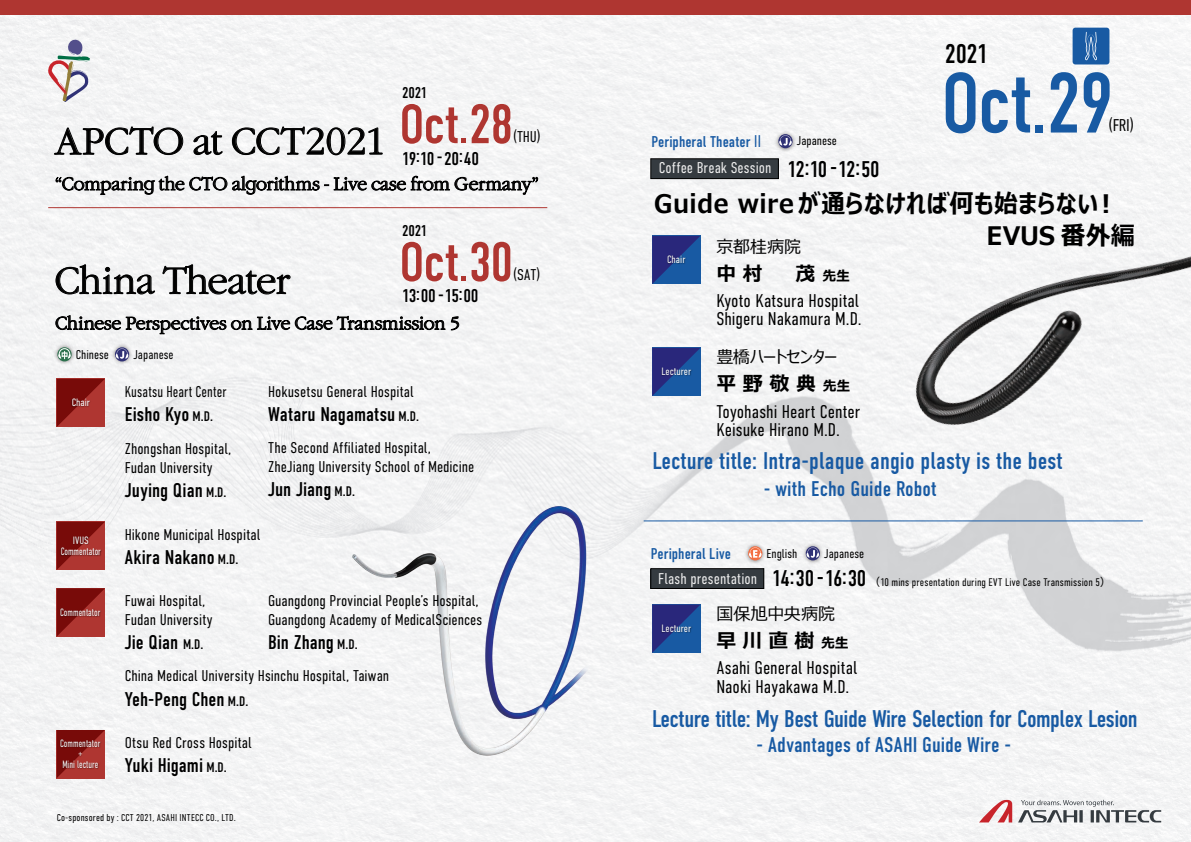
<style>
.page{position:relative;width:1191px;height:842px;background:#fff}
.page>*{position:absolute;margin:0;border:0;box-sizing:border-box;transform-origin:0 0}
.t1{font:85px "DIN Condensed";color:#185aa3}
.t2{font:55.3px "DIN Condensed";letter-spacing:-.025em;color:#af3631}
.t3{font:34px "ASAHI Garamond";letter-spacing:-.02em;color:#000}
.t4{font:26.9px "DIN Condensed";color:#000}
.t5{font:700 25.5px/31.2px "Meiryo UI";letter-spacing:.015em;color:#000;scale:.93 1}
.t6{font:24.1px "DIN Condensed";letter-spacing:-.015em;color:#185aa3}
.t7{font:24.1px "DIN Condensed";letter-spacing:.005em;color:#185aa3}
.t8{font:22.7px "DIN Condensed";letter-spacing:-.06em;color:#000}
.t9{font:21.3px "DIN Condensed";letter-spacing:.005em;color:#185aa3}
.t10{font:19.8px "DIN Condensed";color:#000}
.t11{font:700 19.8px "Meiryo UI";letter-spacing:.32em;color:#000}
.t12{font:300 18.4px/18.4px "DIN Condensed";color:#000}
.t13{font:18.4px "DIN Condensed";letter-spacing:-.035em;color:#000}
.t14{font:17px "Meiryo UI";letter-spacing:-.015em;color:#000}
.t15{font:300 17px "DIN Condensed";color:#000}
.t16{font:16.3px "ASAHI Garamond";color:#000}
.t17{font:300 15.6px/18.4px "DIN Condensed";color:#000}
.t18{font:300 15.6px/25.1px "DIN Condensed";letter-spacing:.005em;color:#ededed}
.t19{font:300 15.6px "DIN Condensed";color:#000;scale:.9 1}
.t20{font:15.6px "DIN Condensed";letter-spacing:-.01em;color:#000}
.t21{font:700 13.9px "Meiryo UI";color:#000}
.t22{font:300 12.8px "DIN Condensed";color:#000}
.t23{font:300 11px "DIN Condensed";letter-spacing:.01em;color:#000}
.t24{font:300 10.6px/11.3px "DIN Condensed";color:#fff;text-align:center}
.t25{font:300 10.6px/10.6px "DIN Condensed";color:#fff;text-align:center;scale:.85 1}
.t26{font:300 9.9px "DIN Condensed";letter-spacing:.02em;color:#000}
.s1{font-weight:300}
.s2{font-size:13.9px}
.s3{font-weight:400;color:#185aa3}
.s4{font-family:"Koz Go Pr 6 N";font-weight:400;color:#185aa3}
.s5{font-size:19.8px}
.s6{font-weight:400;font-size:22.7px;color:#000}
.s7{font-family:"Meiryo UI";font-weight:400}
</style>
<div class="page">
<img style="left:0;top:14px;width:1191px;height:828px">
<img style="left:327px;top:486px;width:268px;height:271px">
<svg style="left:57px;top:379px;width:48px;height:48px;background:#93201d"></svg>
<img style="left:70px;top:395px;width:22px;height:16px">
<svg style="left:57px;top:522px;width:48px;height:48px"></svg>
<img style="left:59px;top:533px;width:44px;height:26px">
<svg style="left:57px;top:588px;width:48px;height:48px;background:#93201d"></svg>
<img style="left:58px;top:605px;width:45px;height:15px">
<svg style="left:57px;top:730px;width:48px;height:48px"></svg>
<img style="left:58px;top:736px;width:45px;height:36px">
<hr style="left:48px;top:207px;width:499px;height:1px;background:#af3631">
<div style="left:0;top:0;width:595px;height:14px;background:#af3631"></div>
<svg style="left:48px;top:39px;width:42px;height:63px"></svg>
<svg style="left:54px;top:126px;width:129px;height:29px"></svg>
<svg style="left:193px;top:131px;width:30px;height:24px"></svg>
<svg style="left:232px;top:126px;width:151px;height:29px"></svg>
<svg style="left:56px;top:176px;width:482px;height:29px"></svg>
<svg style="left:56px;top:264px;width:99px;height:30px"></svg>
<svg style="left:162px;top:264px;width:128px;height:30px"></svg>
<svg style="left:451px;top:314px;width:8px;height:16px"></svg>
<img style="left:52px;top:342px;width:25px;height:25px">
<div style="left:57px;top:347px;width:15px;height:14px;background:#2c714d;border-radius:50%"></div>
<img style="left:109px;top:359px;width:26px;height:8px">
<div style="left:115px;top:347px;width:14px;height:14px;background:#303276;border-radius:50%"></div>
<svg style="left:55px;top:315px;width:390px;height:44px"></svg>
<img style="left:850px;top:133px;width:341px;height:328px">
<svg style="left:1018px;top:800px;width:143px;height:22px"></svg>
<svg style="left:979px;top:800px;width:33px;height:22px"></svg>
<div style="left:1072px;top:28px;width:37px;height:36px;background:#185aa3;border-radius:3px"></div>
<svg style="left:1085px;top:32px;width:12px;height:28px"></svg>
<svg style="left:652px;top:604px;width:48px;height:49px;background:#20408f"></svg>
<img style="left:659px;top:621px;width:34px;height:16px">
<div style="left:651px;top:569px;width:113px;height:19px;background:#353b40"></div>
<div style="left:650px;top:568px;width:114px;height:21px;border:1px solid #000"></div>
<img style="left:742px;top:541px;width:26px;height:25px">
<div style="left:748px;top:546px;width:14px;height:14px;background:#f36f42;border-radius:50%"></div>
<svg style="left:748px;top:547px;width:14px;height:11px"></svg>
<img style="left:800px;top:541px;width:25px;height:25px">
<div style="left:805px;top:546px;width:15px;height:14px;background:#303276;border-radius:50%"></div>
<svg style="left:806px;top:547px;width:13px;height:11px"></svg>
<svg style="left:652px;top:236px;width:48px;height:48px;background:#20408e"></svg>
<img style="left:665px;top:253px;width:22px;height:15px">
<svg style="left:652px;top:348px;width:48px;height:48px;background:#20408f"></svg>
<img style="left:659px;top:364px;width:34px;height:16px">
<div style="left:651px;top:159px;width:127px;height:20px;background:#353b40"></div>
<div style="left:650px;top:158px;width:128px;height:21px;border:1px solid #000"></div>
<img style="left:773px;top:129px;width:25px;height:25px">
<div style="left:778px;top:134px;width:14px;height:14px;background:#303276;border-radius:50%"></div>
<svg style="left:779px;top:135px;width:13px;height:11px"></svg>
<div style="left:595px;top:0;width:596px;height:14px;background:#af3631"></div>
<hr style="left:643px;top:521px;width:499px;height:1px;background:#185aa3">
<p class="t20" style="left:402px;top:84px;width:27px">2021</p>
<h2 class="t2" style="left:399px;top:93px;width:116px">Oct<span class="s1">.</span>28</h2>
<h3 class="t3" style="left:55px;top:125px;width:333px">APCTO at CCT2021</h3>
<p class="t16" style="left:55px;top:176px;width:485px">"Comparing the CTO algorithms - Live case from Germany~</p>
<p class="t17" style="left:513px;top:127px;width:29px">(THU)</p>
<p class="t13" style="left:402px;top:148px;width:79px">19:10 -20:40</p>
<p class="t20" style="left:402px;top:222px;width:27px">2021</p>
<h2 class="t2" style="left:399px;top:231px;width:116px">Oct<span class="s1">.</span>30</h2>
<h3 class="t3" style="left:55px;top:265px;width:237px">China Theater</h3>
<p class="t16" style="left:55px;top:316px;width:407px">Chinese Perspectives on Live Case Transmission 5</p>
<p class="t22" style="left:76px;top:347px;width:35px">Chinese</p>
<p class="t22" style="left:133px;top:347px;width:42px">Japanese</p>
<p class="t17" style="left:513px;top:265px;width:29px">(SAT)</p>
<p class="t13" style="left:402px;top:286px;width:78px">13:00 -15:00</p>
<p class="t24" style="left:72px;top:397px;width:20px">Chair</p>
<p class="t24" style="left:61px;top:534px;width:42px">IVUS<br>Commentator</p>
<p class="t25" style="left:60px;top:607px;width:49px">Commentator</p>
<p class="t25" style="left:60px;top:738px;width:49px">Commentator +<br>Mini lecture</p>
<p class="t19" style="left:125px;top:383px;width:114px">Kusatsu Heart Center</p>
<p class="t10" style="left:125px;top:403px;width:90px">Eisho Kyo <span class="s2">M.D.</span></p>
<p class="t17" style="left:125px;top:440px;width:108px">Zhongshan Hospital,<br>Fudan University</p>
<p class="t10" style="left:125px;top:479px;width:103px">Juying Qian <span class="s2">M.D.</span></p>
<p class="t17" style="left:268px;top:382px;width:147px">Hokusetsu General Hospital</p>
<p class="t10" style="left:268px;top:403px;width:152px">Wataru Nagamatsu <span class="s2">M.D.</span></p>
<p class="t17" style="left:268px;top:439px;width:208px">The Second Affiliated Hospital,<br>ZheJiang University School of Medicine</p>
<p class="t10" style="left:268px;top:478px;width:88px">Jun Jiang <span class="s2">M.D.</span></p>
<p class="t17" style="left:125px;top:525px;width:137px">Hikone Municipal Hospital</p>
<p class="t10" style="left:125px;top:546px;width:115px">Akira Nakano <span class="s2">M.D.</span></p>
<p class="t17" style="left:125px;top:592px;width:89px">Fuwai Hospital,<br>Fudan University</p>
<p class="t10" style="left:125px;top:631px;width:80px">Jie Qian <span class="s2">M.D.</span></p>
<p class="t17" style="left:268px;top:592px;width:216px">Guangdong Provincial People’s Hospital,<br>Guangdong Academy of MedicalSciences</p>
<p class="t10" style="left:268px;top:631px;width:91px">Bin Zhang <span class="s2">M.D.</span></p>
<p class="t17" style="left:125px;top:667px;width:266px">China Medical University Hsinchu Hospital, Taiwan</p>
<p class="t10" style="left:125px;top:688px;width:125px">Yeh-Peng Chen <span class="s2">M.D.</span></p>
<p class="t17" style="left:125px;top:733px;width:128px">Otsu Red Cross Hospital</p>
<p class="t10" style="left:125px;top:754px;width:104px">Yuki Higami <span class="s2">M.D.</span></p>
<p class="t26" style="left:57px;top:812px;width:181px">Co-sponsored by : CCT 2021, ASAHI INTECC CO., LTD.</p>
<p class="t18" style="left:659px;top:128px;width:114px;line-height:26.7px;text-indent:-7px"><span class="s3">Peripheral Theater</span> <span class="s4">II<br></span>Coffee Break Session</p>
<p class="t22" style="left:797px;top:134px;width:42px">Japanese</p>
<h3 class="t8" style="left:787px;top:156px;width:94px">12:10 -12:50</h3>
<h3 class="t4" style="left:944px;top:39px;width:45px">2021</h3>
<h1 class="t1" style="left:941px;top:56px;width:175px">Oct<span class="s1">.</span>29</h1>
<p class="t15" style="left:1108px;top:115px;width:27px">(FRI)</p>
<h3 class="t5" style="left:986px;top:190px;width:161px;text-indent:-332px">Guide wire が通らなければ何も始まらない︕<br>EVUS 番外編</h3>
<p class="t24" style="left:667px;top:254px;width:20px">Chair</p>
<p class="t14" style="left:716px;top:235px;width:86px">京都桂病院</p>
<p class="t11" style="left:716px;top:259px;width:48px">中村</p>
<p class="t21" style="left:795px;top:266px;width:56px"><span class="s5">茂</span>先生</p>
<p class="t24" style="left:661px;top:366px;width:31px">Lecturer</p>
<p class="t12" style="left:716px;top:291px;width:147px">Kyoto Katsura Hospital<br>Shigeru Nakamura M.D.</p>
<p class="t14" style="left:716px;top:345px;width:123px">豊橋ハートセンター</p>
<p class="t12" style="left:716px;top:402px;width:145px">Toyohashi Heart Center<br>Keisuke Hirano M.D.</p>
<p class="t11" style="left:716px;top:370px;width:136px">平野敬典<span class="s2">先生</span></p>
<h3 class="t7" style="left:652px;top:447px;width:412px">Lecture title: Intra-plaque angio plasty is the best</h3>
<h3 class="t9" style="left:763px;top:477px;width:174px">- with Echo Guide Robot</h3>
<p class="t18" style="left:658px;top:541px;width:210px;text-indent:-8px"><span class="s3">Peripheral Live<br></span>Flash presentation <span class="s6">14:30-16:30</span></p>
<p class="t22" style="left:766px;top:546px;width:32px">English</p>
<p class="t22" style="left:824px;top:546px;width:42px">Japanese</p>
<p class="t24" style="left:661px;top:623px;width:31px">Lecturer</p>
<p class="t14" style="left:716px;top:602px;width:120px">国保旭中央病院</p>
<p class="t12" style="left:716px;top:657px;width:142px;line-height:19.8px">Asahi General Hospital<br>Naoki Hayakawa M.D.</p>
<p class="t11" style="left:716px;top:627px;width:134px">早川直樹<span class="s2">先生</span></p>
<p class="t23" style="left:869px;top:576px;width:243px"><span class="s7">（</span>10 mins presentation during EVT Live Case Transmission 5<span class="s7">）</span></p>
<h3 class="t6" style="left:652px;top:705px;width:487px">Lecture title: My Best Guide Wire Selection for Complex Lesion</h3>
<h3 class="t9" style="left:756px;top:732px;width:256px">- Advantages of ASAHI Guide Wire -</h3>
</div>
